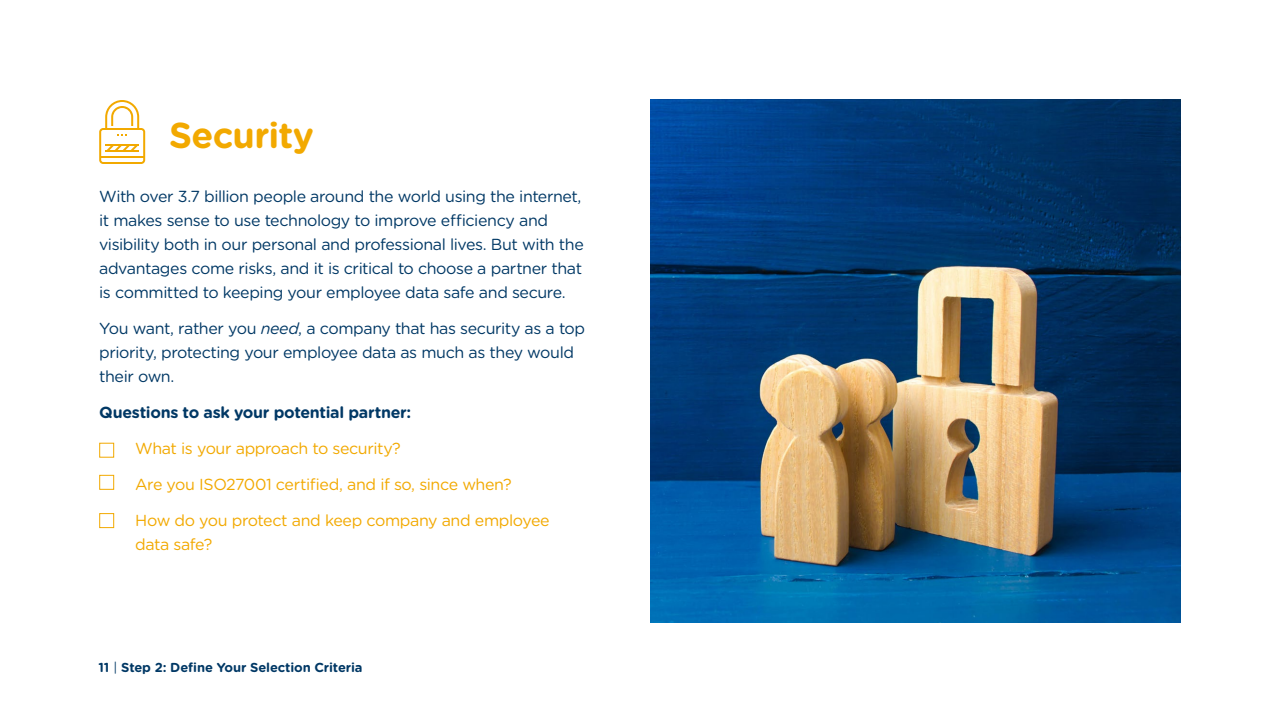
<style>
.page{position:relative;width:1280px;height:720px;background:#fff}
.page>*{position:absolute;margin:0;border:0;box-sizing:border-box;transform-origin:0 0}
.t1{font:700 36px "Gotham Rounded";letter-spacing:-.02em;color:#f2a900}
.t2{font:16px/24px "Gotham Rounded";letter-spacing:-.025em;color:#003865}
.t3{font:16px/24px "Gotham Rounded";letter-spacing:-.025em;color:#f2a900}
.t4{font:700 16px "Gotham Rounded";letter-spacing:-.02em;color:#003865}
.t5{font:700 13px "Gotham Rounded";letter-spacing:-.01em;color:#003865}
.s1{font-style:italic}
.s2{font-weight:400}
</style>
<div class="page">
<div style="left:99px;top:443px;width:15px;height:15px;border:1px solid #f2a900"></div>
<div style="left:99px;top:475px;width:15px;height:15px;border:1px solid #f2a900"></div>
<div style="left:99px;top:513px;width:15px;height:15px;border:1px solid #f2a900"></div>
<svg style="left:99px;top:100px;width:46px;height:64px"></svg>
<hr style="left:100px;top:156px;width:44px;height:2px;background:#f2a900">
<img style="left:650px;top:100px;width:531px;height:522px">
<h1 class="t1" style="left:169px;top:109px;width:146px">Security</h1>
<p class="t2" style="left:99px;top:184px;width:486px">With over 3.7 billion people around the world using the internet, it makes sense to use technology to improve efficiency and visibility both in our personal and professional lives. But with the advantages come risks, and it is critical to choose a partner that is committed to keeping your employee data safe and secure.</p>
<p class="t2" style="left:99px;top:316px;width:487px">You want, rather you <span class="s1">need</span>, a company that has security as a top priority, protecting your employee data as much as they would their own.</p>
<p class="t4" style="left:99px;top:401px;width:314px">Questions to ask your potential partner:</p>
<p class="t3" style="left:135px;top:436px;width:267px">What is your approach to security?</p>
<p class="t3" style="left:135px;top:472px;width:378px">Are you ISO27001 certified, and if so, since when?</p>
<p class="t3" style="left:135px;top:508px;width:416px">How do you protect and keep company and employee data safe?</p>
<p class="t5" style="left:98px;top:658px;width:266px">11 <span class="s2">|</span> Step 2: Define Your Selection Criteria</p>
</div>
